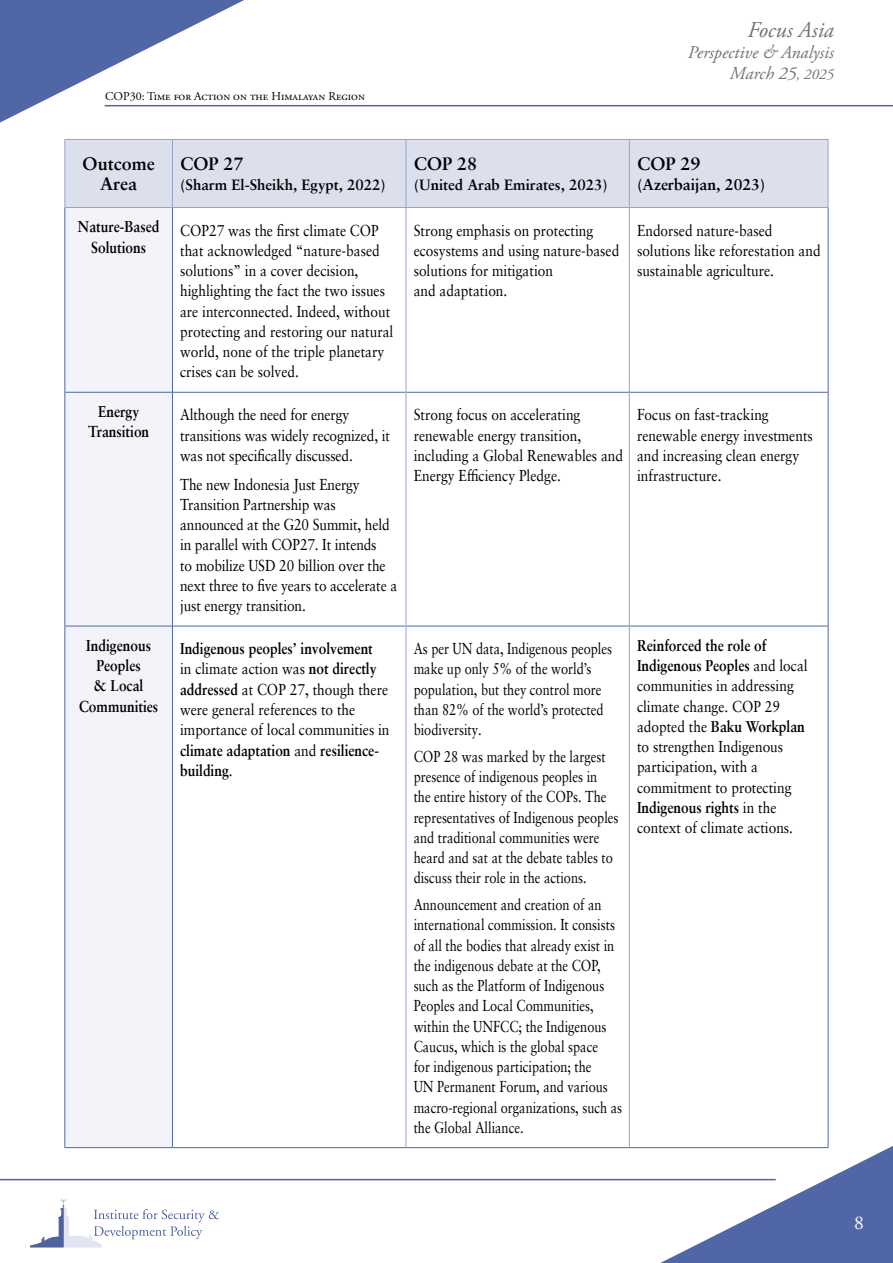
<style>
.page{position:relative;width:893px;height:1263px;background:#fff}
.page>*{position:absolute;margin:0;border:0;box-sizing:border-box;transform-origin:0 0}
.t1{font:italic 22.5px "Adobe Garamond Pro";color:#707172}
.t2{font:19.5px "Adobe Garamond Pro";color:#fff}
.t3{font:italic 18px/21px "Adobe Garamond Pro";color:#707172;text-align:right}
.t4{font:700 18px/20.2px "Sabon";color:#000;text-align:center}
.t5{font:15.75px/20.2px "Sabon";color:#000;scale:.87 1}
.t6{font:15.75px/20.2px "Sabon";color:#000;scale:.81 1}
.t7{font:700 15.75px/20.2px "Sabon";color:#000;text-align:center;scale:.87 1}
.t8{font:700 15.75px "Sabon";color:#000}
.t9{font:700 15px "Sabon";color:#000}
.t10{font:12px "Adobe Garamond Pro";color:#000}
.s1{font-size:15px}
.s2{font-weight:700}
</style>
<div class="page">
<hr style="left:105px;top:105px;width:788px;height:1px;background:#5166a6">
<svg style="left:0;top:0;width:274px;height:123px"></svg>
<svg style="left:630px;top:1138px;width:263px;height:125px"></svg>
<hr style="left:0;top:1179px;width:776px;height:1px;background:#5166a6">
<svg style="left:30px;top:1199px;width:189px;height:48px"></svg>
<div style="left:65px;top:140px;width:763px;height:67px;background:#dce0ed"></div>
<div style="left:65px;top:208px;width:107px;height:939px;background:#f3f4f9"></div>
<hr style="left:64px;top:139px;width:108px;height:1px;background:#97a3ca">
<hr style="left:172px;top:139px;width:234px;height:1px;background:#97a3ca">
<hr style="left:406px;top:139px;width:223px;height:1px;background:#97a3ca">
<hr style="left:629px;top:139px;width:199px;height:1px;background:#97a3ca">
<hr style="left:64px;top:207px;width:108px;height:1px;background:#97a3ca">
<hr style="left:172px;top:207px;width:234px;height:1px;background:#97a3ca">
<hr style="left:406px;top:207px;width:223px;height:1px;background:#97a3ca">
<hr style="left:629px;top:207px;width:199px;height:1px;background:#97a3ca">
<hr style="left:64px;top:140px;width:1px;height:67px;background:#97a3ca">
<hr style="left:172px;top:140px;width:1px;height:67px;background:#97a3ca">
<hr style="left:406px;top:140px;width:1px;height:67px;background:#97a3ca">
<hr style="left:629px;top:140px;width:1px;height:67px;background:#97a3ca">
<hr style="left:828px;top:140px;width:1px;height:67px;background:#97a3ca">
<hr style="left:64px;top:208px;width:1px;height:184px;background:#5166a6">
<hr style="left:64px;top:392px;width:1px;height:234px;background:#5166a6">
<hr style="left:64px;top:626px;width:1px;height:521px;background:#5166a6">
<hr style="left:65px;top:392px;width:107px;height:1px;background:#5166a6">
<hr style="left:173px;top:392px;width:233px;height:1px;background:#5166a6">
<hr style="left:406px;top:392px;width:223px;height:1px;background:#5166a6">
<hr style="left:630px;top:392px;width:198px;height:1px;background:#5166a6">
<hr style="left:65px;top:626px;width:107px;height:1px;background:#5166a6">
<hr style="left:173px;top:626px;width:233px;height:1px;background:#5166a6">
<hr style="left:406px;top:626px;width:223px;height:1px;background:#5166a6">
<hr style="left:630px;top:626px;width:198px;height:1px;background:#5166a6">
<hr style="left:172px;top:208px;width:1px;height:184px;background:#5166a6">
<hr style="left:172px;top:392px;width:1px;height:234px;background:#5166a6">
<hr style="left:172px;top:626px;width:1px;height:521px;background:#5166a6">
<hr style="left:406px;top:208px;width:1px;height:184px;background:#97a3ca">
<hr style="left:406px;top:392px;width:1px;height:234px;background:#97a3ca">
<hr style="left:406px;top:626px;width:1px;height:521px;background:#97a3ca">
<hr style="left:629px;top:208px;width:1px;height:184px;background:#97a3ca">
<hr style="left:629px;top:392px;width:1px;height:234px;background:#97a3ca">
<hr style="left:629px;top:626px;width:1px;height:521px;background:#97a3ca">
<hr style="left:828px;top:208px;width:1px;height:184px;background:#5166a6">
<hr style="left:828px;top:392px;width:1px;height:234px;background:#5166a6">
<hr style="left:828px;top:626px;width:1px;height:521px;background:#5166a6">
<hr style="left:64px;top:1147px;width:108px;height:1px;background:#5166a6">
<hr style="left:172px;top:1147px;width:234px;height:1px;background:#5166a6">
<hr style="left:406px;top:1147px;width:223px;height:1px;background:#5166a6">
<hr style="left:629px;top:1147px;width:199px;height:1px;background:#5166a6">
<p class="t10" style="left:105px;top:89px;width:261px">COP30: Time for Action on the Himalayan Region</p>
<p class="t4" style="left:83px;top:153px;width:74px">Outcome<br>Area</p>
<p class="t4" style="left:180px;top:153px;width:65px">COP 27</p>
<p class="t9" style="left:181px;top:176px;width:207px">(Sharm El-Sheikh, Egypt, 2022)</p>
<p class="t4" style="left:414px;top:153px;width:65px">COP 28</p>
<p class="t9" style="left:414px;top:176px;width:195px">(United Arab Emirates, 2023)</p>
<h1 class="t1" style="left:747px;top:16px;width:88px">Focus Asia</h1>
<p class="t3" style="left:688px;top:42px;width:148px">Perspective &amp; Analysis<br>March 25<span class="s1">, 2025</span></p>
<p class="t4" style="left:637px;top:153px;width:65px">COP 29</p>
<p class="t8" style="left:637px;top:175px;width:129px">(Azerbaijan, 2023)</p>
<p class="t7" style="left:78px;top:216px;width:95px">Nature-Based<br>Solutions</p>
<p class="t5" style="left:180px;top:220px;width:247px">COP27 was the first climate COP that acknowledged “nature-based solutions” in a cover decision, highlighting the fact the two issues are interconnected. Indeed, without protecting and restoring our natural world, none of the triple planetary crises can be solved.</p>
<p class="t5" style="left:414px;top:220px;width:238px">Strong emphasis on protecting ecosystems and using nature-based solutions for mitigation<br>and adaptation.</p>
<p class="t5" style="left:637px;top:220px;width:213px">Endorsed nature-based solutions like reforestation and sustainable agriculture.</p>
<p class="t7" style="left:88px;top:401px;width:72px">Energy<br>Transition</p>
<p class="t5" style="left:180px;top:404px;width:243px">Although the need for energy transitions was widely recognized, it was not specifically discussed.</p>
<p class="t5" style="left:180px;top:474px;width:251px">The new Indonesia Just Energy<br>Transition Partnership was announced at the G20 Summit, held in parallel with COP27. It intends<br>to mobilize USD 20 billion over the next three to five years to accelerate a just energy transition.</p>
<p class="t5" style="left:414px;top:404px;width:242px">Strong focus on accelerating renewable energy transition, including a Global Renewables and<br>Energy Efficiency Pledge.</p>
<p class="t5" style="left:637px;top:404px;width:204px">Focus on fast-tracking renewable energy investments and increasing clean energy infrastructure.</p>
<p class="t7" style="left:79px;top:635px;width:93px">Indigenous<br>Peoples<br>&amp; Local<br>Communities</p>
<p class="t5" style="left:180px;top:638px;width:242px"><span class="s2">Indigenous peoples’ involvement<br></span>in climate action was <span class="s2">not directly addressed</span> at COP 27, though there were general references to the importance of local communities in <span class="s2">climate adaptation</span> and <span class="s2">resilience&shy;building</span>.</p>
<p class="t6" style="left:414px;top:638px;width:247px">As per UN data, Indigenous peoples make up only 5% of the world’s population, but they control more than 82% of the world’s protected biodiversity.</p>
<p class="t6" style="left:414px;top:746px;width:254px">COP 28 was marked by the largest presence of indigenous peoples in<br>the entire history of the COPs. The representatives of Indigenous peoples and traditional communities were heard and sat at the debate tables to discuss their role in the actions.</p>
<p class="t6" style="left:414px;top:894px;width:259px">Announcement and creation of an international commission. It consists of all the bodies that already exist in the indigenous debate at the COP, such as the Platform of Indigenous Peoples and Local Communities, within the UNFCC; the Indigenous Caucus, which is the global space<br>for indigenous participation; the<br>UN Permanent Forum, and various macro-regional organizations, such as the Global Alliance.</p>
<p class="t5" style="left:637px;top:635px;width:198px"><span class="s2">Reinforced the role of<br>Indigenous Peoples</span> and local communities in addressing climate change. COP 29 adopted the <span class="s2">Baku Workplan </span>to strengthen Indigenous participation, with a commitment to protecting<br><span class="s2">Indigenous rights</span> in the context of climate actions.</p>
<p class="t2" style="left:854px;top:1211px;width:11px">8</p>
</div>
